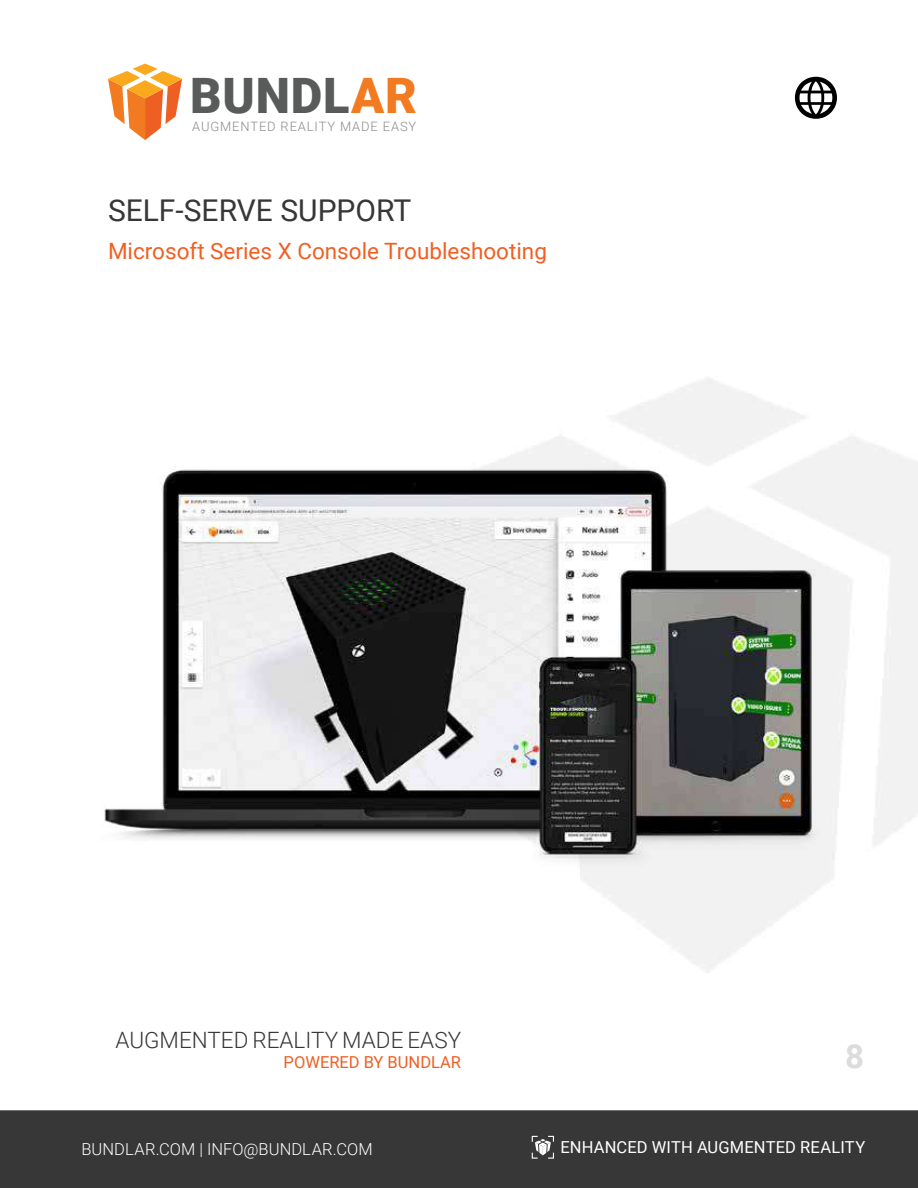
<style>
.page{position:relative;width:918px;height:1188px;background:#fff}
.page>*{position:absolute;margin:0;border:0;box-sizing:border-box;transform-origin:0 0}
.t1{font:900 48.75px "Roboto";letter-spacing:.02em;color:#595a5a}
.t2{font:700 33px "Roboto";color:#dcdcdc}
.t3{font:30px "Roboto";color:#373737}
.t4{font:22.5px "Roboto";color:#f05f23}
.t5{font:300 22.5px "Roboto";color:#373737}
.t6{font:300 16.5px "Roboto";letter-spacing:.005em;color:#fff}
.t7{font:16.5px "Roboto";letter-spacing:.005em;color:#fff}
.t8{font:16.5px "Roboto";color:#f05f23}
.t9{font:300 12.9px "Roboto";letter-spacing:.07em;color:#8d8a8a}
.s1{color:#f27b21}
</style>
<div class="page">
<div style="left:0;top:1110px;width:918px;height:78px;background:#373737"></div>
<svg style="left:108px;top:64px;width:74px;height:76px"></svg>
<svg style="left:532px;top:1136px;width:22px;height:23px"></svg>
<svg style="left:795px;top:77px;width:42px;height:42px"></svg>
<img style="left:104px;top:407px;width:723px;height:502px">
<h1 class="t1" style="left:190px;top:62px;width:229px">BUNDL<span class="s1">AR</span></h1>
<p class="t9" style="left:192px;top:117px;width:226px">AUGMENTED REALITY MADE EASY</p>
<h3 class="t3" style="left:108px;top:189px;width:305px">SELF-SERVE SUPPORT</h3>
<p class="t4" style="left:108px;top:236px;width:440px">Microsoft Series X Console Troubleshooting</p>
<p class="t5" style="left:116px;top:1025px;width:347px">AUGMENTED REALITY MADE EASY</p>
<p class="t8" style="left:284px;top:1051px;width:179px">POWERED BY BUNDLAR</p>
<p class="t6" style="left:81px;top:1138px;width:293px">BUNDLAR.COM | INFO@BUNDLAR.COM</p>
<h2 class="t2" style="left:845px;top:1033px;width:20px">8</h2>
<p class="t7" style="left:560px;top:1136px;width:307px">ENHANCED WITH AUGMENTED REALITY</p>
</div>
